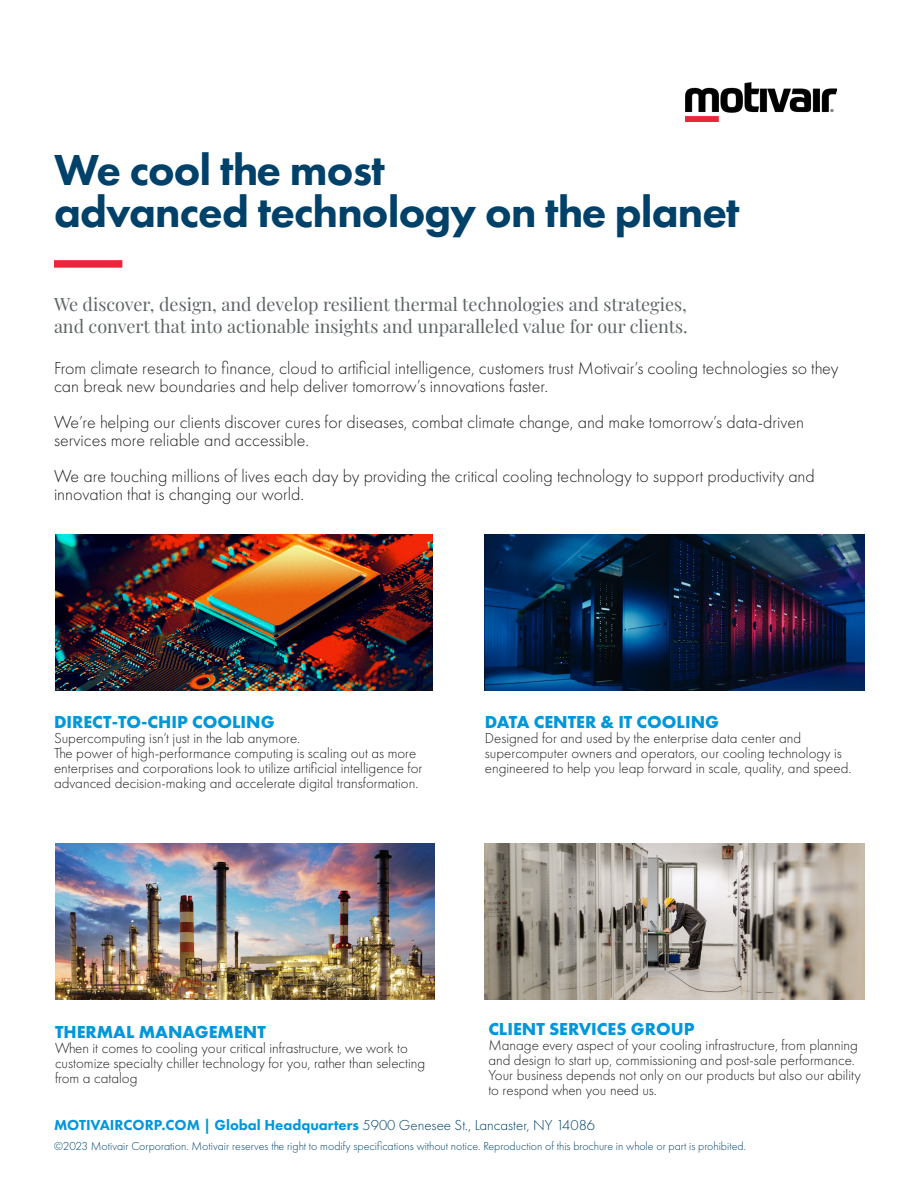
<style>
.page{position:relative;width:918px;height:1188px;background:#fff}
.page>*{position:absolute;margin:0;border:0;box-sizing:border-box;transform-origin:0 0}
.t1{font:800 45px/42px "Futura PT";letter-spacing:-.02em;color:#00416a}
.t2{font:300 18px/18px "Futura PT";color:#231f20}
.t3{font:18px/21.6px "Playfair Display";color:#5e6567}
.t4{font:700 18px "Futura PT";color:#0097db}
.t5{font:300 15px/15px "Futura PT";color:#231f20}
.t6{font:800 15px "Futura PT";color:#0097db}
.t7{font:300 12px "Futura PT";color:#00416a}
.s1{font-weight:300;color:#00416a}
</style>
<div class="page">
<img style="left:685px;top:83px;width:152px;height:38px">
<div style="left:54px;top:260px;width:68px;height:8px;background:#ed253a"></div>
<img style="left:55px;top:535px;width:378px;height:156px">
<img style="left:485px;top:535px;width:379px;height:156px">
<img style="left:55px;top:844px;width:379px;height:156px">
<img style="left:485px;top:844px;width:379px;height:156px">
<p class="t1" style="left:54px;top:148px;width:687px">We cool the most<br>advanced technology on the planet</p>
<p class="t3" style="left:54px;top:292px;width:635px">We discover, design, and develop resilient thermal technologies and strategies, and convert that into actionable insights and unparalleled value for our clients.</p>
<p class="t2" style="left:54px;top:359px;width:786px">From climate research to finance, cloud to artificial intelligence, customers trust Motivair’s cooling technologies so they can break new boundaries and help deliver tomorrow’s innovations faster.</p>
<p class="t2" style="left:54px;top:413px;width:752px">We’re helping our clients discover cures for diseases, combat climate change, and make tomorrow’s data-driven services more reliable and accessible.</p>
<p class="t2" style="left:54px;top:467px;width:762px">We are touching millions of lives each day by providing the critical cooling technology to support productivity and innovation that is changing our world.</p>
<p class="t4" style="left:54px;top:711px;width:222px">DIRECT-TO-CHIP COOLING</p>
<p class="t5" style="left:54px;top:731px;width:248px">Supercomputing isn’t just in the lab anymore.</p>
<p class="t5" style="left:54px;top:746px;width:370px">The power of high-performance computing is scaling out as more enterprises and corporations look to utilize artificial intelligence for advanced decision-making and accelerate digital transformation.</p>
<p class="t4" style="left:485px;top:711px;width:236px">DATA CENTER &amp; IT COOLING</p>
<p class="t5" style="left:485px;top:731px;width:368px">Designed for and used by the enterprise data center and supercomputer owners and operators, our cooling technology is engineered to help you leap forward in scale, quality, and speed.</p>
<p class="t4" style="left:55px;top:1020px;width:212px">THERMAL MANAGEMENT</p>
<p class="t5" style="left:55px;top:1041px;width:372px">When it comes to cooling your critical infrastructure, we work to customize specialty chiller technology for you, rather than selecting from a catalog</p>
<p class="t4" style="left:488px;top:1017px;width:208px">CLIENT SERVICES GROUP</p>
<p class="t5" style="left:488px;top:1038px;width:374px">Manage every aspect of your cooling infrastructure, from planning and design to start up, commissioning and post-sale performance.<br>Your business depends not only on our products but also our ability to respond when you need us.</p>
<p class="t6" style="left:54px;top:1115px;width:543px">MOTIVAIRCORP.COM | Global Headquarters <span class="s1">5900 Genesee St., Lancaster, NY 14086</span></p>
<p class="t7" style="left:54px;top:1139px;width:694px">©2023 Motivair Corporation. Motivair reserves the right to modify specifications without notice. Reproduction of this brochure in whole or part is prohibited.</p>
</div>
